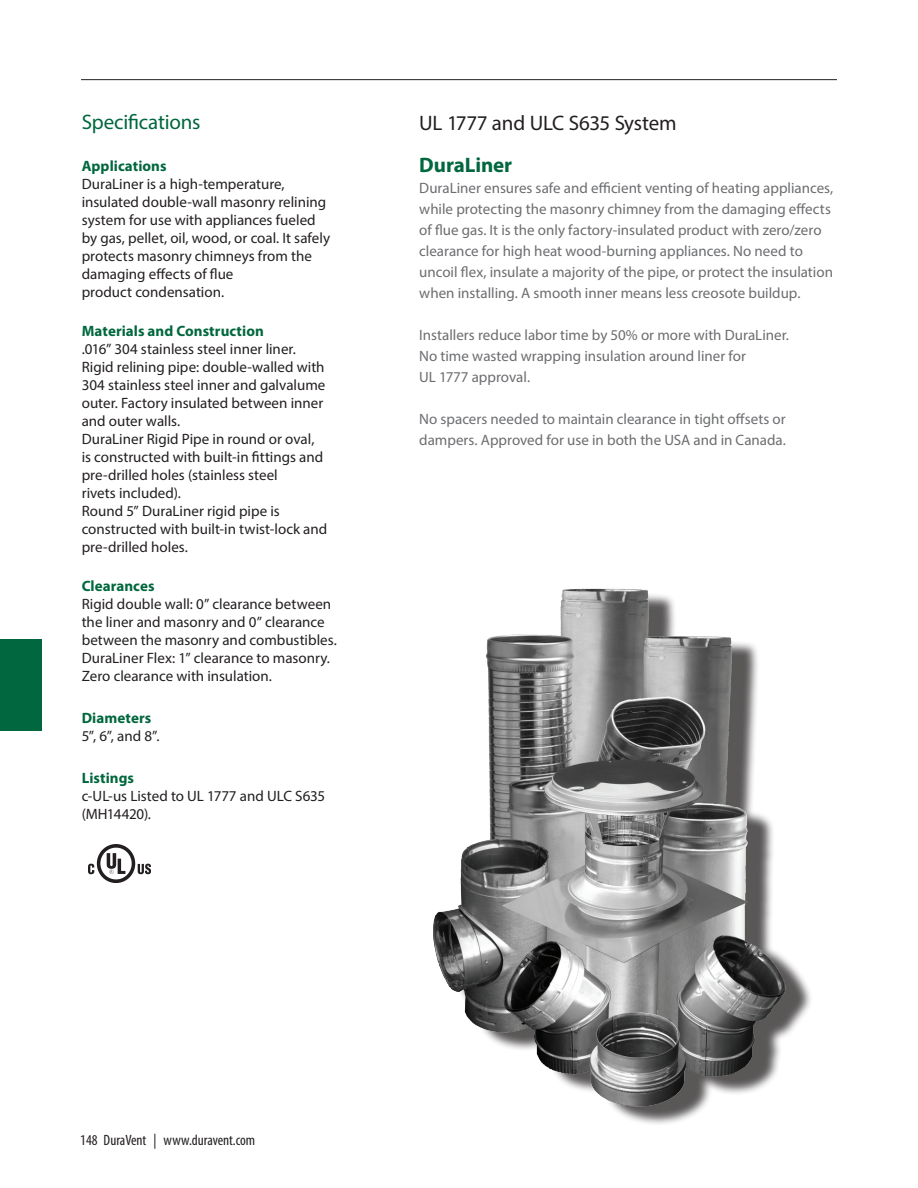
<style>
.page{position:relative;width:918px;height:1188px;background:#fff}
.page>*{position:absolute;margin:0;border:0;box-sizing:border-box;transform-origin:0 0}
.t1{font:21px "Myriad Pro";letter-spacing:-.015em;color:#231f20}
.t2{font:21px "Myriad Pro";letter-spacing:-.01em;color:#00673e}
.t3{font:700 21px "Myriad Pro";letter-spacing:-.005em;color:#00673e}
.t4{font:15px/18px "Myriad Pro";color:#231f20}
.t5{font:15px/21px "Myriad Pro";color:#6c6d70}
.t6{font:700 15px "Myriad Pro";letter-spacing:.005em;color:#00673e}
.t7{font:condensed 15px "Myriad Pro";color:#231f20}
</style>
<div class="page">
<div style="left:446px;top:593px;width:367px;height:533px;background:#231f20;opacity:.75"></div>
<img style="left:433px;top:588px;width:380px;height:527px">
<img style="left:88px;top:844px;width:63px;height:38px">
<hr style="left:81px;top:79px;width:756px;height:1px;background:#231f20">
<div style="left:0;top:640px;width:41px;height:91px;background:#00673e"></div>
<h1 class="t2" style="left:82px;top:109px;width:120px">Specifications</h1>
<p class="t6" style="left:82px;top:156px;width:86px">Applications</p>
<p class="t4" style="left:82px;top:175px;width:250px">DuraLiner is a high-temperature, insulated double-wall masonry relining system for use with appliances fueled by gas, pellet, oil, wood, or coal. It safely protects masonry chimneys from the damaging effects of flue<br>product condensation.</p>
<p class="t6" style="left:82px;top:321px;width:184px">Materials and Construction</p>
<p class="t4" style="left:82px;top:340px;width:247px">.016” 304 stainless steel inner liner.<br>Rigid relining pipe: double-walled with 304 stainless steel inner and galvalume outer. Factory insulated between inner and outer walls.<br>DuraLiner Rigid Pipe in round or oval, is constructed with built-in fittings and pre-drilled holes (stainless steel<br>rivets included).<br>Round 5” DuraLiner rigid pipe is constructed with built-in twist-lock and pre-drilled holes.</p>
<p class="t6" style="left:82px;top:576px;width:74px">Clearances</p>
<p class="t4" style="left:82px;top:595px;width:257px">Rigid double wall: 0” clearance between the liner and masonry and 0” clearance between the masonry and combustibles.<br>DuraLiner Flex: 1” clearance to masonry.<br>Zero clearance with insulation.</p>
<p class="t6" style="left:82px;top:708px;width:71px">Diameters</p>
<p class="t4" style="left:82px;top:727px;width:79px">5”, 6”, and 8”.</p>
<p class="t6" style="left:82px;top:768px;width:54px">Listings</p>
<p class="t4" style="left:82px;top:787px;width:245px">c-UL-us Listed to UL 1777 and ULC S635 (MH14420).</p>
<h1 class="t1" style="left:419px;top:110px;width:259px">UL 1777 and ULC S635 System</h1>
<h1 class="t3" style="left:419px;top:151px;width:95px">DuraLiner</h1>
<p class="t5" style="left:419px;top:177px;width:416px">DuraLiner ensures safe and efficient venting of heating appliances, while protecting the masonry chimney from the damaging effects of flue gas. It is the only factory-insulated product with zero/zero clearance for high heat wood-burning appliances. No need to uncoil flex, insulate a majority of the pipe, or protect the insulation when installing. A smooth inner means less creosote buildup.</p>
<p class="t5" style="left:419px;top:324px;width:371px">Installers reduce labor time by 50% or more with DuraLiner.<br>No time wasted wrapping insulation around liner for<br>UL 1777 approval.</p>
<p class="t5" style="left:419px;top:408px;width:368px">No spacers needed to maintain clearance in tight offsets or dampers. Approved for use in both the USA and in Canada.</p>
<p class="t7" style="left:80px;top:1131px;width:177px">148 DuraVent | www.duravent.com</p>
</div>
